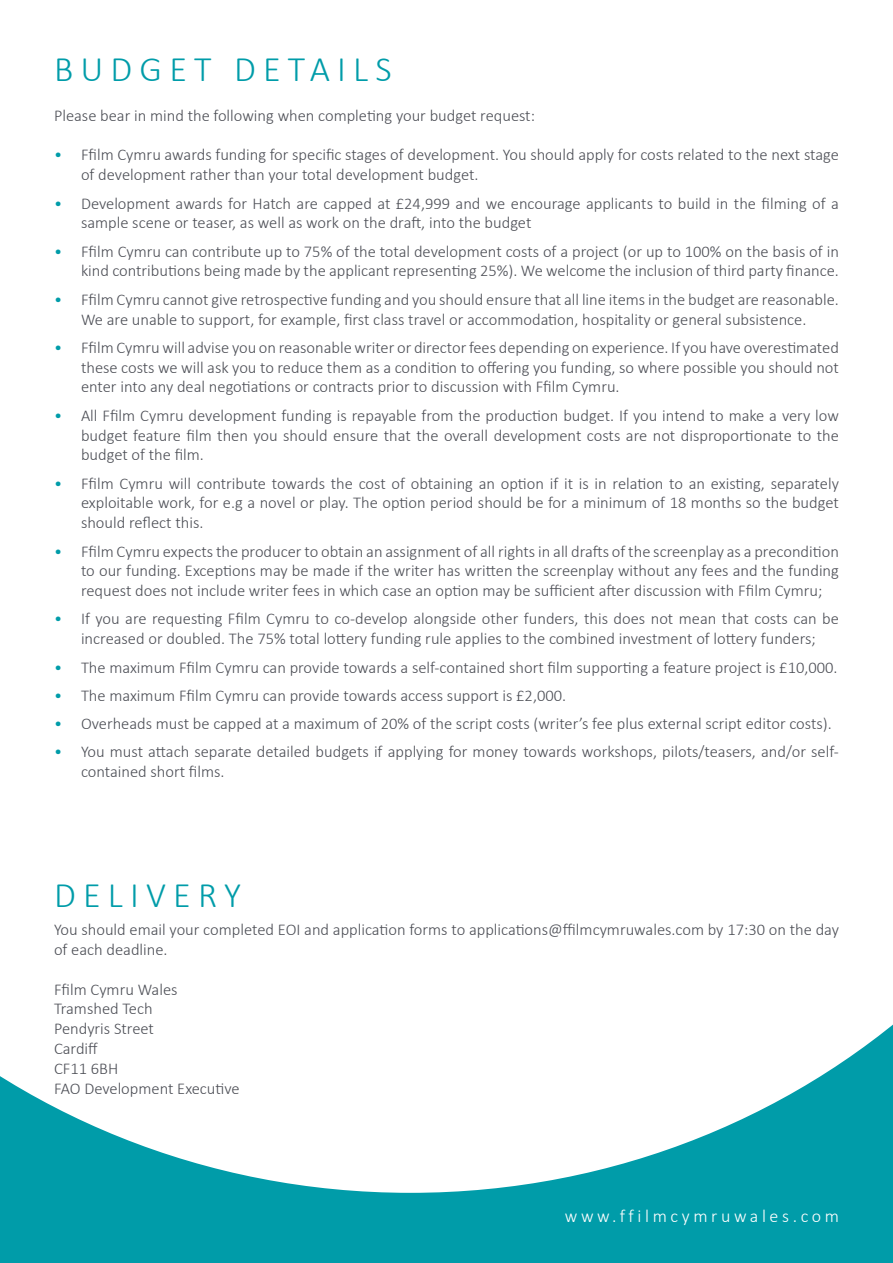
<style>
.page{position:relative;width:893px;height:1263px;background:#009ca9}
.page>*{position:absolute;margin:0;border:0;box-sizing:border-box;transform-origin:0 0}
.t1{font:300 36px "Calibri";letter-spacing:.2em;color:#009ca9}
.t2{font:300 18px "Calibri";letter-spacing:.2em;color:#fff}
.t3{font:300 16.5px/19.8px "Calibri";color:#4c4e55}
.s1{color:#009ca9}
</style>
<div class="page">
<div style="left:0;top:0;width:893px;height:1193px;background:#fff"></div>
<h1 class="t1" style="left:54px;top:47px;width:339px">BUDGET DETAILS</h1>
<p class="t3" style="left:54px;top:105px;width:483px">Please bear in mind the following when completing your budget request:</p>
<p class="t3" style="left:81px;top:145px;width:759px;text-indent:-27px"><span class="s1">•</span> Ffilm Cymru awards funding for specific stages of development. You should apply for costs related to the next stage of development rather than your total development budget.</p>
<p class="t3" style="left:81px;top:193px;width:759px;text-indent:-27px"><span class="s1">•</span> Development awards for Hatch are capped at £24,999 and we encourage applicants to build in the filming of a sample scene or teaser, as well as work on the draft, into the budget</p>
<p class="t3" style="left:54px;top:241px;width:786px;text-align:right"><span class="s1">•</span> Ffilm Cymru can contribute up to 75% of the total development costs of a project (or up to 100% on the basis of in kind contributions being made by the applicant representing 25%). We welcome the inclusion of third party finance.</p>
<p class="t3" style="left:54px;top:289px;width:786px;text-align:center"><span class="s1">•</span> Ffilm Cymru cannot give retrospective funding and you should ensure that all line items in the budget are reasonable.<br>We are unable to support, for example, first class travel or accommodation, hospitality or general subsistence.</p>
<p class="t3" style="left:81px;top:337px;width:759px;text-align:justify;text-indent:-27px"><span class="s1">•</span> Ffilm Cymru will advise you on reasonable writer or director fees depending on experience. If you have overestimated these costs we will ask you to reduce them as a condition to offering you funding, so where possible you should not enter into any deal negotiations or contracts prior to discussion with Ffilm Cymru.</p>
<p class="t3" style="left:81px;top:405px;width:759px;text-align:justify;text-indent:-27px"><span class="s1">•</span> All Ffilm Cymru development funding is repayable from the production budget. If you intend to make a very low budget feature film then you should ensure that the overall development costs are not disproportionate to the budget of the film.</p>
<p class="t3" style="left:81px;top:473px;width:759px;text-align:justify;text-indent:-27px"><span class="s1">•</span> Ffilm Cymru will contribute towards the cost of obtaining an option if it is in relation to an existing, separately exploitable work, for e.g a novel or play. The option period should be for a minimum of 18 months so the budget should reflect this.</p>
<p class="t3" style="left:81px;top:541px;width:759px;text-align:justify;text-indent:-27px"><span class="s1">•</span> Ffilm Cymru expects the producer to obtain an assignment of all rights in all drafts of the screenplay as a precondition to our funding. Exceptions may be made if the writer has written the screenplay without any fees and the funding request does not include writer fees in which case an option may be sufficient after discussion with Ffilm Cymru;</p>
<p class="t3" style="left:54px;top:609px;width:786px;text-align:center"><span class="s1">•</span> If you are requesting Ffilm Cymru to co-develop alongside other funders, this does not mean that costs can be increased or doubled. The 75% total lottery funding rule applies to the combined investment of lottery funders;</p>
<p class="t3" style="left:54px;top:657px;width:785px"><span class="s1">•</span> The maximum Ffilm Cymru can provide towards a self-contained short film supporting a feature project is £10,000.</p>
<p class="t3" style="left:54px;top:685px;width:514px"><span class="s1">•</span> The maximum Ffilm Cymru can provide towards access support is £2,000.</p>
<p class="t3" style="left:54px;top:714px;width:779px"><span class="s1">•</span> Overheads must be capped at a maximum of 20% of the script costs (writer’s fee plus external script editor costs).</p>
<p class="t3" style="left:81px;top:742px;width:759px;text-indent:-27px"><span class="s1">•</span> You must attach separate detailed budgets if applying for money towards workshops, pilots/teasers, and/or self&shy;contained short films.</p>
<h1 class="t1" style="left:54px;top:873px;width:188px">DELIVERY</h1>
<p class="t3" style="left:54px;top:919px;width:786px">You should email your completed EOI and application forms to applications@ffilmcymruwales.com by 17:30 on the day of each deadline.</p>
<p class="t3" style="left:54px;top:979px;width:187px">Ffilm Cymru Wales<br>Tramshed Tech<br>Pendyris Street<br>Cardiff<br>CF11 6BH<br>FAO Development Executive</p>
<p class="t2" style="left:565px;top:1205px;width:276px">www.ffilmcymruwales.com</p>
</div>
